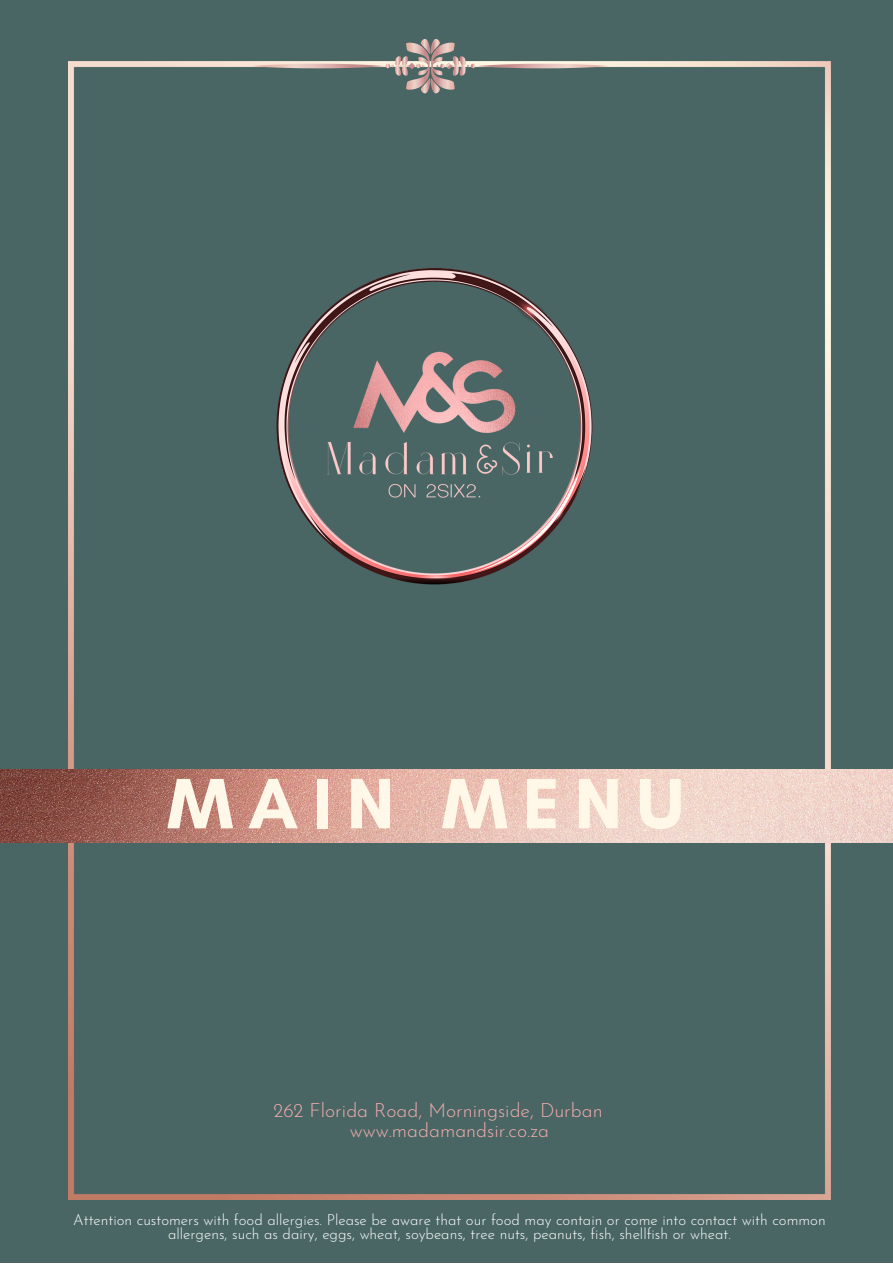
<style>
.page{position:relative;width:893px;height:1264px;background:#fff}
.page>*{position:absolute;margin:0;border:0;box-sizing:border-box;transform-origin:0 0}
.t1{font:700 72.75px "Glacial Indifference";letter-spacing:.2em;color:#fff7e8}
.t2{font:300 19.5px/20.2px "Josefin Sans";color:#f2adad}
.t3{font:300 15px/14.5px "Josefin Sans";color:#fff;text-align:center}
</style>
<div class="page">
<div style="left:0;top:0;width:892px;height:1262px;background:#496665"></div>
<img style="left:69px;top:62px;width:761px;height:1137px">
<svg style="left:252px;top:39px;width:356px;height:55px"></svg>
<img style="left:255px;top:251px;width:353px;height:351px">
<img style="left:0;top:769px;width:892px;height:73px">
<h1 class="t1" style="left:167px;top:759px;width:518px">MAIN MENU</h1>
<h2 class="t2" style="left:350px;top:1101px;width:254px;text-indent:-76px">262 Florida Road, Morningside, Durban www.madamandsir.co.za</h2>
<p class="t3" style="left:73px;top:1213px;width:754px">Attention customers with food allergies. Please be aware that our food may contain or come into contact with common allergens, such as dairy, eggs, wheat, soybeans, tree nuts, peanuts, fish, shellfish or wheat.</p>
</div>
